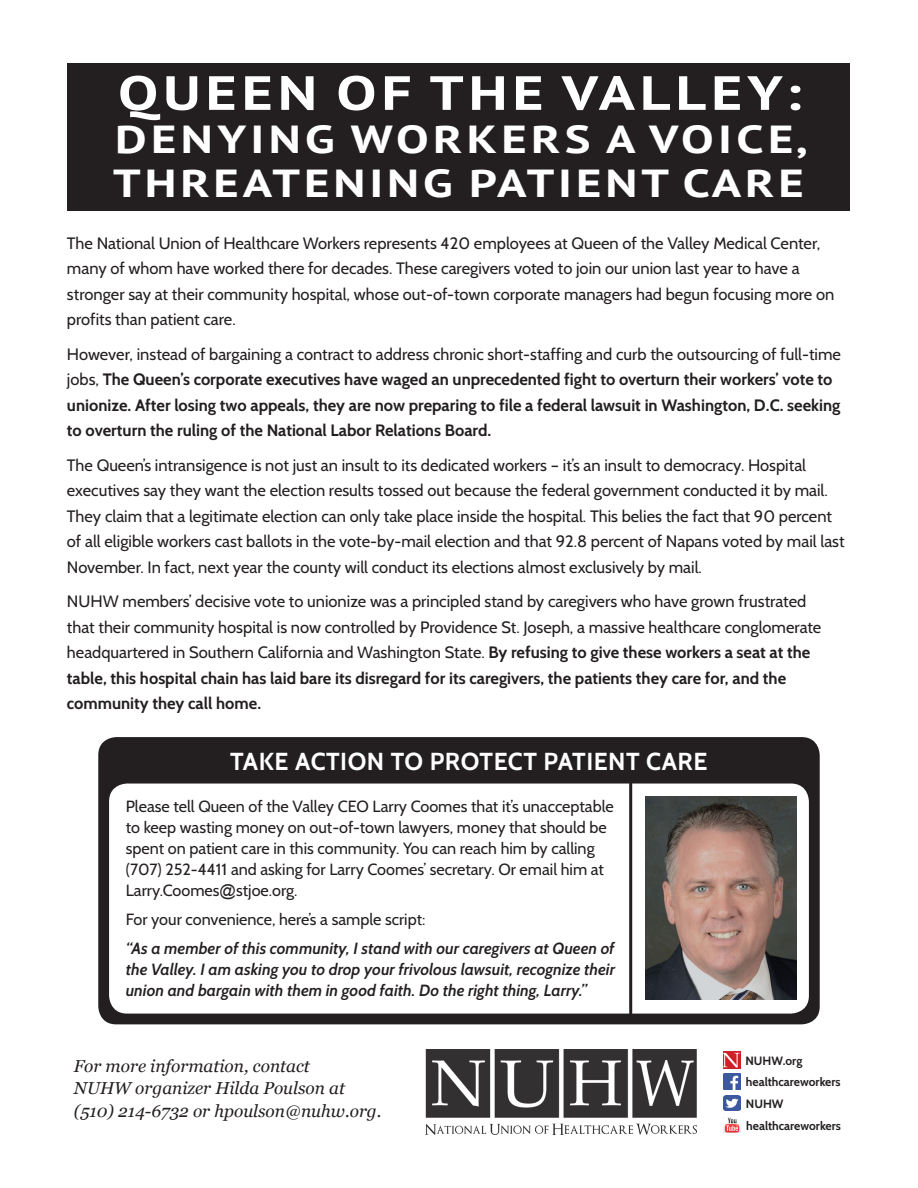
<style>
.page{position:relative;width:918px;height:1188px;background:#fff}
.page>*{position:absolute;margin:0;border:0;box-sizing:border-box;transform-origin:0 0}
.t1{font:700 48px "PT Sans";letter-spacing:.08em;color:#fff;scale:1.25 1}
.t2{font:700 39px "PT Sans";letter-spacing:.08em;color:#fff;scale:1.25 1}
.t3{font:700 24.6px "Cabin";letter-spacing:.02em;color:#fff}
.t4{font:italic 17.25px/22.5px "Georgia";color:#231f20}
.t5{font:16.5px/25.5px "Cabin";color:#231f20}
.t6{font:700 16.5px/25.5px "Cabin";color:#231f20}
.t7{font:16.2px/21px "Cabin";color:#231f20}
.t8{font:italic 600 16.2px/21px "Cabin";color:#231f20;text-align:justify}
.t9{font:700 12px "Cabin";color:#231f20}
.s1{font-weight:400}
.s2{font-weight:700}
.s3{font-family:"Arial"}
</style>
<div class="page">
<div style="left:98px;top:737px;width:722px;height:287px;background:#231f20;border-radius:18px"></div>
<div style="left:109px;top:784px;width:700px;height:230px;background:#fff;border-radius:18px"></div>
<div style="left:67px;top:63px;width:783px;height:148px;background:#231f20"></div>
<img style="left:425px;top:1050px;width:271px;height:84px">
<img style="left:723px;top:1051px;width:18px;height:17px">
<img style="left:723px;top:1074px;width:17px;height:16px">
<img style="left:723px;top:1095px;width:17px;height:16px">
<img style="left:723px;top:1117px;width:17px;height:16px">
<img style="left:646px;top:796px;width:151px;height:203px">
<hr style="left:629px;top:778px;width:3px;height:240px;background:#231f20">
<p class="t1" style="left:118px;top:61px;width:548px">QUEEN OF THE VALLEY:</p>
<p class="t2" style="left:115px;top:114px;width:555px">DENYING WORKERS A VOICE,</p>
<p class="t2" style="left:113px;top:157px;width:554px">THREATENING PATIENT CARE</p>
<p class="t5" style="left:67px;top:230px;width:769px">The National Union of Healthcare Workers represents 420 employees at Queen of the Valley Medical Center, many of whom have worked there for decades. These caregivers voted to join our union last year to have a stronger say at their community hospital, whose out-of-town corporate managers had begun focusing more on profits than patient care.</p>
<p class="t6" style="left:67px;top:341px;width:776px"><span class="s1">However, instead of bargaining a contract to address chronic short-staffing and curb the outsourcing of full-time jobs,</span> The Queen’s corporate executives have waged an unprecedented fight to overturn their workers’ vote to unionize. After losing two appeals, they are now preparing to file a federal lawsuit in Washington, D.C. seeking to overturn the ruling of the National Labor Relations Board.</p>
<p class="t5" style="left:67px;top:452px;width:779px">The Queen’s intransigence is not just an insult to its dedicated workers – it’s an insult to democracy. Hospital executives say they want the election results tossed out because the federal government conducted it by mail.<br>They claim that a legitimate election can only take place inside the hospital. This belies the fact that 90 percent of all eligible workers cast ballots in the vote-by-mail election and that 92.8 percent of Napans voted by mail last November. In fact, next year the county will conduct its elections almost exclusively by mail.</p>
<p class="t5" style="left:67px;top:588px;width:756px">NUHW members’ decisive vote to unionize was a principled stand by caregivers who have grown frustrated that their community hospital is now controlled by Providence St. Joseph, a massive healthcare conglomerate headquartered in Southern California and Washington State. <span class="s2">By refusing to give these workers a seat at the table, this hospital chain has laid bare its disregard for its caregivers, the patients they care for, and the community they call home.</span></p>
<p class="t3" style="left:230px;top:746px;width:479px">TAKE ACTION TO PROTECT PATIENT CARE</p>
<p class="t7" style="left:126px;top:795px;width:489px">Please tell Queen of the Valley CEO Larry Coomes that it’s unacceptable to keep wasting money on out-of-town lawyers, money that should be spent on patient care in this community. You can reach him by calling (707) 252-4411 and asking for Larry Coomes’ secretary. Or email him at Larry.Coomes<span class="s3">@</span>stjoe.org.</p>
<p class="t7" style="left:126px;top:909px;width:301px">For your convenience, here’s a sample script:</p>
<p class="t8" style="left:126px;top:938px;width:491px">“As a member of this community, I stand with our caregivers at Queen of the Valley. I am asking you to drop your frivolous lawsuit, recognize their union and bargain with them in good faith. Do the right thing, Larry.”</p>
<p class="t4" style="left:74px;top:1054px;width:309px">For more information, contact<br>NUHW organizer Hilda Poulson at (510) 214-6732 or hpoulson@nuhw.org.</p>
<p class="t9" style="left:745px;top:1053px;width:58px">NUHW.org</p>
<p class="t9" style="left:746px;top:1075px;width:96px">healthcareworkers</p>
<p class="t9" style="left:746px;top:1096px;width:39px">NUHW</p>
<p class="t9" style="left:746px;top:1119px;width:96px">healthcareworkers</p>
</div>
